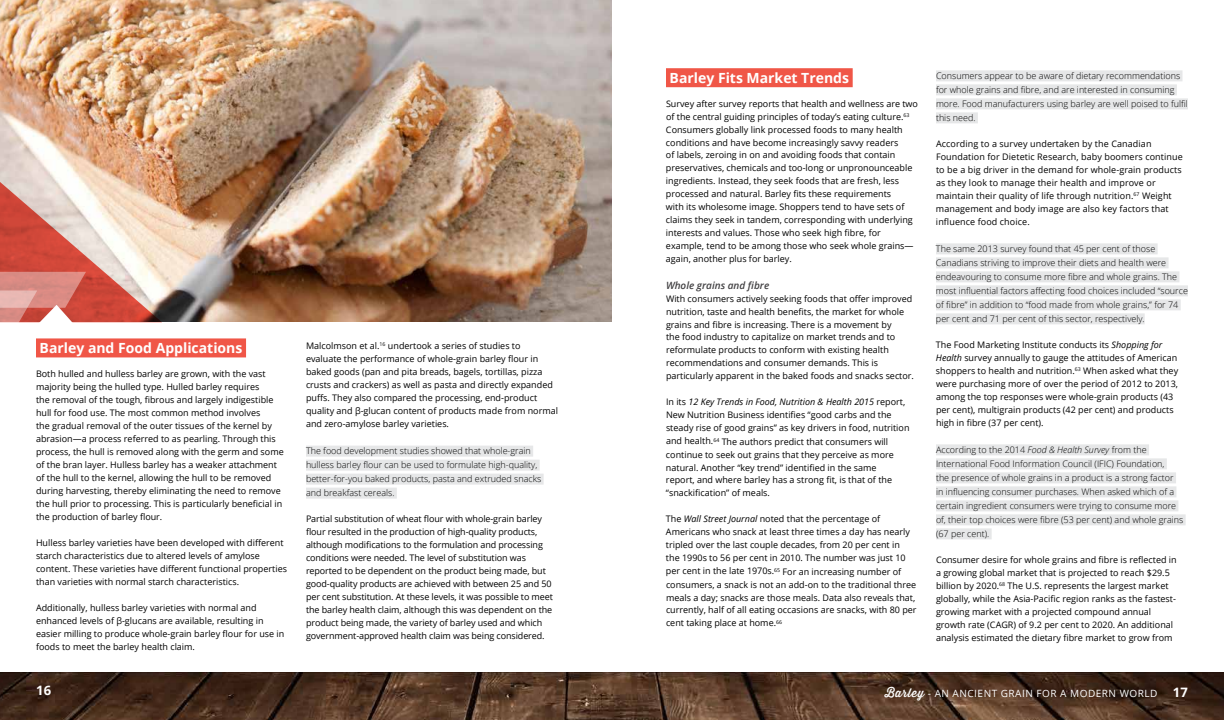
<style>
.page{position:relative;width:1224px;height:720px;background:#fff}
.page>*{position:absolute;margin:0;border:0;box-sizing:border-box;transform-origin:0 0}
.t1{font:700 14px "Open Sans";color:#fff}
.t2{font:700 13px "Open Sans";color:#fff}
.t3{font:10px "Open Sans";letter-spacing:.05em;color:#fff}
.t4{font:italic 600 10px "Open Sans";color:#414042}
.t5{font:9px/13px "Open Sans";color:#000}
.t6{font:300 9px/14px "Open Sans";color:#000}
.s1{font-style:italic}
.s2{font-family:"Thirsty Rough Reg";font-size:12px}
.s3{font-weight:700;font-size:13px}
</style>
<div class="page">
<img style="left:0;top:672px;width:1224px;height:48px">
<div style="left:36px;top:338px;width:210px;height:19px;background:#f05647"></div>
<div style="left:306px;top:446px;width:227px;height:11px;background:#e6e7e8"></div>
<div style="left:306px;top:460px;width:234px;height:11px;background:#e6e7e8"></div>
<div style="left:306px;top:474px;width:238px;height:11px;background:#e6e7e8"></div>
<div style="left:306px;top:488px;width:91px;height:11px;background:#e6e7e8"></div>
<div style="left:666px;top:68px;width:187px;height:19px;background:#f05647"></div>
<div style="left:936px;top:70px;width:247px;height:11px;background:#e6e7e8"></div>
<div style="left:936px;top:84px;width:241px;height:11px;background:#e6e7e8"></div>
<div style="left:936px;top:98px;width:252px;height:11px;background:#e6e7e8"></div>
<div style="left:936px;top:112px;width:42px;height:11px;background:#e6e7e8"></div>
<div style="left:936px;top:243px;width:222px;height:11px;background:#e6e7e8"></div>
<div style="left:936px;top:257px;width:233px;height:11px;background:#e6e7e8"></div>
<div style="left:936px;top:271px;width:243px;height:11px;background:#e6e7e8"></div>
<div style="left:936px;top:285px;width:252px;height:11px;background:#e6e7e8"></div>
<div style="left:936px;top:299px;width:245px;height:11px;background:#e6e7e8"></div>
<div style="left:936px;top:313px;width:209px;height:11px;background:#e6e7e8"></div>
<div style="left:936px;top:444px;width:213px;height:11px;background:#e6e7e8"></div>
<div style="left:936px;top:458px;width:231px;height:11px;background:#e6e7e8"></div>
<div style="left:936px;top:472px;width:240px;height:11px;background:#e6e7e8"></div>
<div style="left:936px;top:486px;width:240px;height:11px;background:#e6e7e8"></div>
<div style="left:936px;top:500px;width:242px;height:11px;background:#e6e7e8"></div>
<div style="left:936px;top:514px;width:250px;height:11px;background:#e6e7e8"></div>
<div style="left:936px;top:528px;width:56px;height:11px;background:#e6e7e8"></div>
<img style="left:162px;top:0;width:450px;height:321px">
<img style="left:0;top:0;width:162px;height:322px">
<svg style="left:0;top:272px;width:86px;height:51px;background:#da8981"></svg>
<h1 class="t1" style="left:40px;top:338px;width:204px">Barley and Food Applications</h1>
<p class="t5" style="left:36px;top:367px;width:249px">Both hulled and hulless barley are grown, with the vast majority being the hulled type. Hulled barley requires<br>the removal of the tough, fibrous and largely indigestible hull for food use. The most common method involves<br>the gradual removal of the outer tissues of the kernel by abrasion—a process referred to as pearling. Through this process, the hull is removed along with the germ and some of the bran layer. Hulless barley has a weaker attachment of the hull to the kernel, allowing the hull to be removed during harvesting, thereby eliminating the need to remove the hull prior to processing. This is particularly beneficial in the production of barley flour.</p>
<p class="t5" style="left:36px;top:536px;width:253px">Hulless barley varieties have been developed with different starch characteristics due to altered levels of amylose content. These varieties have different functional properties than varieties with normal starch characteristics.</p>
<p class="t5" style="left:36px;top:601px;width:250px">Additionally, hulless barley varieties with normal and enhanced levels of β-glucans are available, resulting in easier milling to produce whole-grain barley flour for use in foods to meet the barley health claim.</p>
<p class="t5" style="left:306px;top:339px;width:254px">Malcolmson et al.<sup>16</sup> undertook a series of studies to evaluate the performance of whole-grain barley flour in baked goods (pan and pita breads, bagels, tortillas, pizza crusts and crackers) as well as pasta and directly expanded puffs. They also compared the processing, end-product quality and β-glucan content of products made from normal and zero-amylose barley varieties.</p>
<p class="t6" style="left:306px;top:444px;width:237px">The food development studies showed that whole-grain hulless barley flour can be used to formulate high-quality, better-for-you baked products, pasta and extruded snacks and breakfast cereals.</p>
<p class="t5" style="left:306px;top:512px;width:248px">Partial substitution of wheat flour with whole-grain barley flour resulted in the production of high-quality products, although modifications to the formulation and processing conditions were needed. The level of substitution was reported to be dependent on the product being made, but good-quality products are achieved with between 25 and 50 per cent substitution. At these levels, it was possible to meet the barley health claim, although this was dependent on the product being made, the variety of barley used and which government-approved health claim was being considered.</p>
<h1 class="t1" style="left:670px;top:68px;width:181px">Barley Fits Market Trends</h1>
<p class="t5" style="left:666px;top:97px;width:254px">Survey after survey reports that health and wellness are two of the central guiding principles of today’s eating culture.<sup>63<br></sup>Consumers globally link processed foods to many health conditions and have become increasingly savvy readers<br>of labels, zeroing in on and avoiding foods that contain preservatives, chemicals and too-long or unpronounceable ingredients. Instead, they seek foods that are fresh, less processed and natural. Barley fits these requirements<br>with its wholesome image. Shoppers tend to have sets of claims they seek in tandem, corresponding with underlying interests and values. Those who seek high fibre, for example, tend to be among those who seek whole grains— again, another plus for barley.</p>
<p class="t4" style="left:666px;top:278px;width:105px">Whole grains and fibre</p>
<p class="t5" style="left:666px;top:292px;width:249px">With consumers actively seeking foods that offer improved nutrition, taste and health benefits, the market for whole grains and fibre is increasing. There is a movement by<br>the food industry to capitalize on market trends and to reformulate products to conform with existing health recommendations and consumer demands. This is particularly apparent in the baked foods and snacks sector.</p>
<p class="t5" style="left:666px;top:395px;width:245px">In its <span class="s1">12 Key Trends in Food, Nutrition &amp; Health 2015</span> report, New Nutrition Business identifies “good carbs and the steady rise of good grains” as key drivers in food, nutrition and health.<sup>64</sup> The authors predict that consumers will continue to seek out grains that they perceive as more natural. Another “key trend” identified in the same<br>report, and where barley has a strong fit, is that of the “snackification” of meals.</p>
<p class="t5" style="left:666px;top:513px;width:252px">The <span class="s1">Wall Street Journal</span> noted that the percentage of Americans who snack at least three times a day has nearly tripled over the last couple decades, from 20 per cent in<br>the 1990s to 56 per cent in 2010. The number was just 10 per cent in the late 1970s.<sup>65</sup> For an increasing number of consumers, a snack is not an add-on to the traditional three meals a day; snacks are those meals. Data also reveals that, currently, half of all eating occasions are snacks, with 80 per cent taking place at home.<sup>66</sup></p>
<p class="t6" style="left:936px;top:68px;width:254px">Consumers appear to be aware of dietary recommendations for whole grains and fibre, and are interested in consuming more. Food manufacturers using barley are well poised to fulfil this need.</p>
<p class="t5" style="left:936px;top:137px;width:248px">According to a survey undertaken by the Canadian Foundation for Dietetic Research, baby boomers continue to be a big driver in the demand for whole-grain products as they look to manage their health and improve or maintain their quality of life through nutrition.<sup>67</sup> Weight management and body image are also key factors that influence food choice.</p>
<p class="t6" style="left:936px;top:241px;width:254px">The same 2013 survey found that 45 per cent of those Canadians striving to improve their diets and health were endeavouring to consume more fibre and whole grains. The most influential factors affecting food choices included “source of fibre” in addition to “food made from whole grains,” for 74 per cent and 71 per cent of this sector, respectively.</p>
<p class="t5" style="left:936px;top:338px;width:244px">The Food Marketing Institute conducts its <span class="s1">Shopping for Health</span> survey annually to gauge the attitudes of American shoppers to health and nutrition.<sup>63</sup> When asked what they were purchasing more of over the period of 2012 to 2013, among the top responses were whole-grain products (43 per cent), multigrain products (42 per cent) and products high in fibre (37 per cent).</p>
<p class="t6" style="left:936px;top:442px;width:249px">According to the 2014 <span class="s1">Food &amp; Health Survey</span> from the International Food Information Council (IFIC) Foundation,<br>the presence of whole grains in a product is a strong factor in influencing consumer purchases. When asked which of a certain ingredient consumers were trying to consume more of, their top choices were fibre (53 per cent) and whole grains (67 per cent).</p>
<p class="t5" style="left:936px;top:553px;width:242px">Consumer desire for whole grains and fibre is reflected in a growing global market that is projected to reach $29.5 billion by 2020.<sup>68</sup> The U.S. represents the largest market globally, while the Asia-Pacific region ranks as the fastest&shy;growing market with a projected compound annual growth rate (CAGR) of 9.2 per cent to 2020. An additional analysis estimated the dietary fibre market to grow from</p>
<h2 class="t2" style="left:36px;top:681px;width:17px">16</h2>
<p class="t3" style="left:885px;top:686px;width:305px"><span class="s2">Barley</span> - AN ANCIENT GRAIN FOR A MODERN WORLD <span class="s3">17</span></p>
</div>
